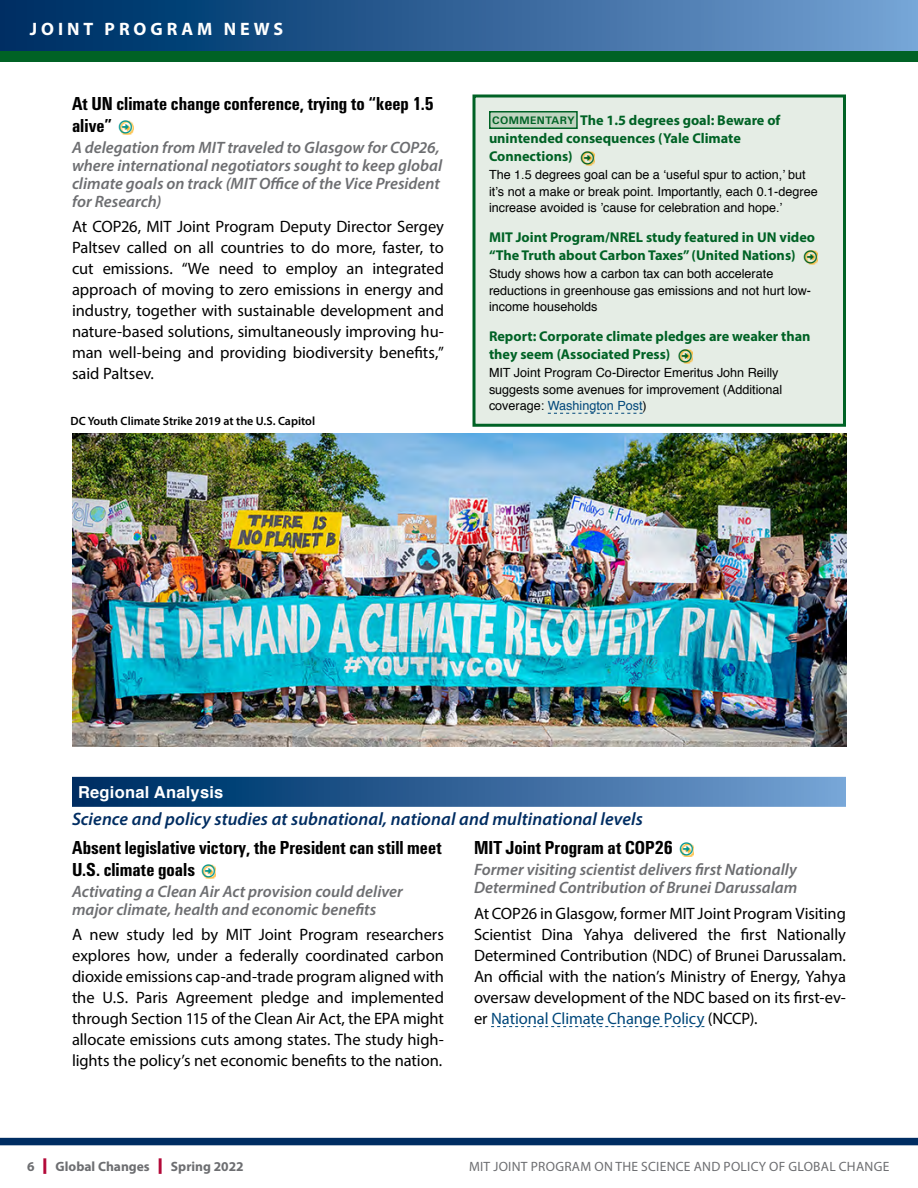
<style>
.page{position:relative;width:918px;height:1188px;background:#fff}
.page>*{position:absolute;margin:0;border:0;box-sizing:border-box;transform-origin:0 0}
.t1{font:700 condensed 19.5px/21.8px "Urbano";color:#000}
.t2{font:italic 600 18px "Myriad Pro";letter-spacing:.005em;color:#002d62}
.t3{font:700 18px "Myriad Pro";color:#fff}
.t4{font:16.5px/21px "Myriad Pro";letter-spacing:-.005em;color:#000;text-align:justify}
.t5{font:italic 600 16.5px/18px "Myriad Pro";color:#6d6e71}
.t6{font:700 16.5px "Helvetica";letter-spacing:.015em;color:#fff}
.t7{font:700 14.25px/18px "Myriad Pro";color:#006225}
.t8{font:13.5px "Myriad Pro";letter-spacing:.02em;color:#6d6e71}
.t9{font:700 13.5px "Myriad Pro";color:#6d6e71}
.t10{font:12.6px/16.5px "Helvetica";color:#000}
.t11{font:600 12px "Myriad Pro";color:#000}
.s1{font-family:"Urbano";font-size:11.25px}
.s2{color:#00477a}
.s3{font-size:15.6px;color:#b30838}
</style>
<div class="page">
<svg style="left:121px;top:122px;width:12px;height:13px"></svg>
<div style="left:72px;top:777px;width:774px;height:30px;background:linear-gradient(to right,#00285e,#75a0d3)"></div>
<svg style="left:204px;top:866px;width:12px;height:13px"></svg>
<svg style="left:491px;top:1026px;width:213px;height:1px"></svg>
<svg style="left:683px;top:845px;width:11px;height:12px"></svg>
<div style="left:472px;top:94px;width:374px;height:333px;background:#e5ede5"></div>
<img style="left:72px;top:434px;width:774px;height:312px">
<div style="left:0;top:1138px;width:918px;height:7px;background:#002d62"></div>
<div style="left:0;top:50px;width:918px;height:12px;background:#006225"></div>
<div style="left:0;top:0;width:918px;height:51px;background:linear-gradient(to right,#00295f,#74a0d3)"></div>
<svg style="left:120px;top:120px;width:12px;height:13px"></svg>
<svg style="left:202px;top:864px;width:13px;height:13px"></svg>
<svg style="left:680px;top:843px;width:13px;height:13px"></svg>
<svg style="left:581px;top:151px;width:13px;height:13px"></svg>
<svg style="left:804px;top:250px;width:13px;height:13px"></svg>
<svg style="left:679px;top:349px;width:13px;height:13px"></svg>
<p class="t3" style="left:30px;top:17px;width:26px">Joint</p>
<p class="t3" style="left:105px;top:17px;width:31px">Program</p>
<p class="t3" style="left:224px;top:17px;width:32px">News</p>
<p class="t1" style="left:72px;top:93px;width:363px">At UN climate change conference, trying to “keep 1.5 alive”</p>
<p class="t5" style="left:72px;top:138px;width:372px">A delegation from MIT traveled to Glasgow for COP26, where international negotiators sought to keep global climate goals on track (MIT Office of the Vice President for Research)</p>
<p class="t4" style="left:72px;top:216px;width:374px">At COP26, MIT Joint Program Deputy Director Sergey Paltsev called on all countries to do more, faster, to cut emissions. “We need to employ an integrated approach of moving to zero emissions in energy and industry, together with sustainable development and nature-based solutions, simultaneously improving hu&shy;man well-being and providing biodiversity benefits,” said Paltsev.</p>
<p class="t11" style="left:70px;top:413px;width:246px">DC Youth Climate Strike 2019 at the U.S. Capitol</p>
<p class="t7" style="left:489px;top:111px;width:293px"><span class="s1">COMMENTARY</span> The 1.5 degrees goal: Beware of unintended consequences (Yale Climate<br>Connections)</p>
<p class="t10" style="left:489px;top:167px;width:330px">The 1.5 degrees goal can be a ‘useful spur to action,’ but it’s not a make or break point. Importantly, each 0.1-degree increase avoided is ’cause for celebration and hope.’</p>
<p class="t7" style="left:489px;top:228px;width:328px">MIT Joint Program/NREL study featured in UN video “The Truth about Carbon Taxes” (United Nations)</p>
<p class="t10" style="left:489px;top:266px;width:324px">Study shows how a carbon tax can both accelerate reductions in greenhouse gas emissions and not hurt low&shy;income households</p>
<p class="t7" style="left:489px;top:327px;width:323px">Report: Corporate climate pledges are weaker than they seem (Associated Press)</p>
<p class="t10" style="left:489px;top:365px;width:295px">MIT Joint Program Co-Director Emeritus John Reilly suggests some avenues for improvement (Additional coverage: <span class="s2">Washington Post</span>)</p>
<p class="t6" style="left:78px;top:779px;width:147px">Regional Analysis</p>
<p class="t2" style="left:72px;top:807px;width:572px">Science and policy studies at subnational, national and multinational levels</p>
<p class="t1" style="left:72px;top:837px;width:371px">Absent legislative victory, the President can still meet<br>U.S. climate goals</p>
<p class="t5" style="left:72px;top:882px;width:332px">Activating a Clean Air Act provision could deliver major climate, health and economic benefits</p>
<p class="t4" style="left:72px;top:924px;width:374px">A new study led by MIT Joint Program researchers explores how, under a federally coordinated carbon dioxide emissions cap-and-trade program aligned with the U.S. Paris Agreement pledge and implemented through Section 115 of the Clean Air Act, the EPA might allocate emissions cuts among states. The study high&shy;lights the policy’s net economic benefits to the nation.</p>
<p class="t1" style="left:474px;top:837px;width:201px">MIT Joint Program at COP26</p>
<p class="t5" style="left:474px;top:860px;width:325px">Former visiting scientist delivers first Nationally<br>Determined Contribution of Brunei Darussalam</p>
<p class="t4" style="left:474px;top:902px;width:374px">At COP26 in Glasgow, former MIT Joint Program Visiting Scientist Dina Yahya delivered the first Nationally Determined Contribution (NDC) of Brunei Darussalam.<br>An official with the nation’s Ministry of Energy, Yahya oversaw development of the NDC based on its first-ev&shy;er <span class="s2">National Climate Change Policy</span> (NCCP).</p>
<p class="t9" style="left:27px;top:1157px;width:218px">6 <span class="s3">|</span> Global Changes <span class="s3">|</span> Spring 2022</p>
<p class="t8" style="left:469px;top:1158px;width:422px">MIT JOINT PROGRAM ON THE SCIENCE AND POLICY OF GLOBAL CHANGE</p>
</div>
